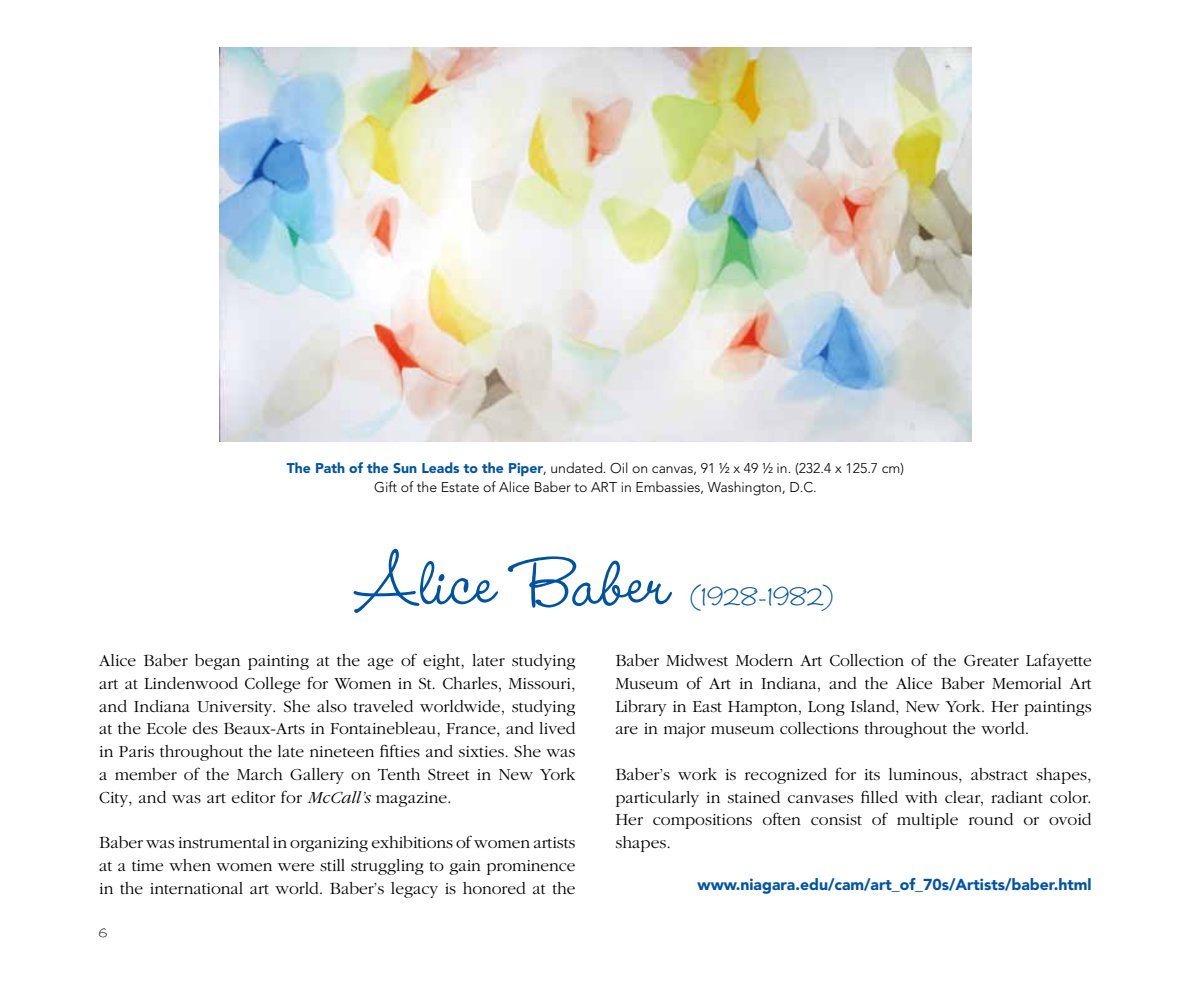
<style>
.page{position:relative;width:1191px;height:993px;background:#fff}
.page>*{position:absolute;margin:0;border:0;box-sizing:border-box;transform-origin:0 0}
.t1{font:500 84px "Wendy LP Std";color:#0053a4}
.t2{font:500 31.5px "Wendy LP Std";color:#0053a4}
.t3{font:300 17.5px/22.8px "Garamond";color:#000;text-align:justify}
.t4{font:900 15.75px "Avenir";color:#0053a4}
.t5{font:500 15.75px "Wendy LP Std";color:#000}
.t6{font:300 14px/19.2px "Avenir";color:#000;text-align:center}
.s1{font-weight:900;color:#0053a4}
.s2{font-style:italic}
</style>
<div class="page">
<img style="left:220px;top:48px;width:751px;height:393px">
<p class="t6" style="left:287px;top:458px;width:619px"><span class="s1">The Path of the Sun Leads to the Piper</span>, undated. Oil on canvas, 91 ½ x 49 ½ in. (232.4 x 125.7 cm)<br>Gift of the Estate of Alice Baber to ART in Embassies, Washington, D.C.</p>
<h1 class="t1" style="left:356px;top:535px;width:315px">Alice Baber</h1>
<h2 class="t2" style="left:690px;top:579px;width:146px">(1928-1982)</h2>
<p class="t3" style="left:99px;top:649px;width:478px">Alice Baber began painting at the age of eight, later studying art at Lindenwood College for Women in St. Charles, Missouri, and Indiana University. She also traveled worldwide, studying at the Ecole des Beaux-Arts in Fontainebleau, France, and lived in Paris throughout the late nineteen fifties and sixties. She was a member of the March Gallery on Tenth Street in New York City, and was art editor for <span class="s2">McCall’s</span> magazine.</p>
<p class="t3" style="left:99px;top:831px;width:478px">Baber was instrumental in organizing exhibitions of women artists at a time when women were still struggling to gain prominence in the international art world. Baber’s legacy is honored at the</p>
<p class="t5" style="left:99px;top:923px;width:10px">6</p>
<p class="t3" style="left:615px;top:649px;width:478px">Baber Midwest Modern Art Collection of the Greater Lafayette Museum of Art in Indiana, and the Alice Baber Memorial Art Library in East Hampton, Long Island, New York. Her paintings are in major museum collections throughout the world.</p>
<p class="t3" style="left:615px;top:763px;width:478px">Baber’s work is recognized for its luminous, abstract shapes, particularly in stained canvases filled with clear, radiant color.<br>Her compositions often consist of multiple round or ovoid shapes.</p>
<p class="t4" style="left:697px;top:874px;width:395px">www.niagara.edu/cam/art_of_70s/Artists/baber.html</p>
</div>
